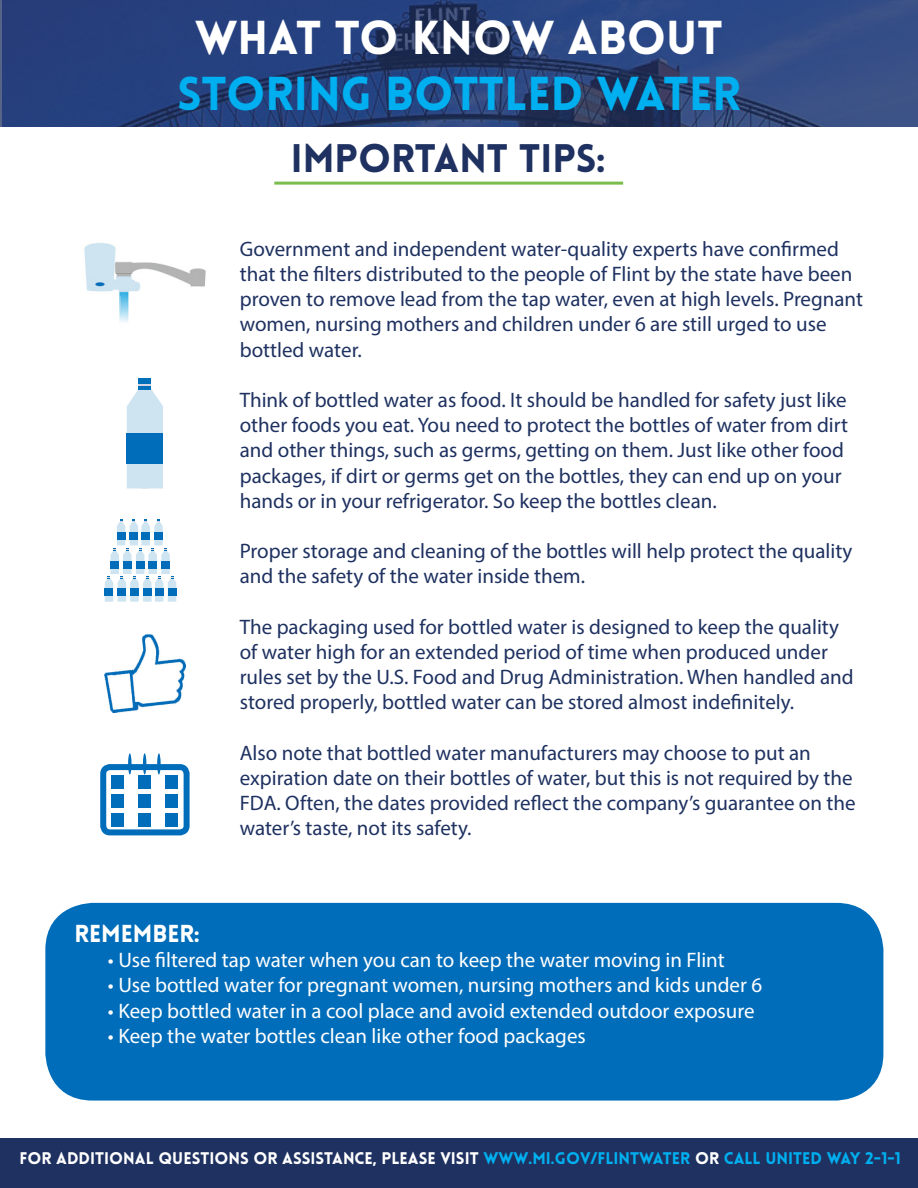
<style>
.page{position:relative;width:918px;height:1188px;background:#fff}
.page>*{position:absolute;margin:0;border:0;box-sizing:border-box;transform-origin:0 0}
.t1{font:900 46.5px "Lovelo";color:#00afef}
.t2{font:900 46.5px "Lovelo";color:#fff}
.t3{font:900 39px "Lovelo";color:#1e3160}
.t4{font:900 24px "Lovelo";color:#fff}
.t5{font:21px/25.2px "Myriad Pro";color:#1e3160}
.t6{font:21px "Myriad Pro";color:#fff}
.t7{font:900 16.5px "Lovelo";color:#fff}
.s1{color:#00afef}
</style>
<div class="page">
<div style="left:45px;top:903px;width:838px;height:198px;background:#006dba;border-radius:47px"></div>
<svg style="left:0;top:0;width:918px;height:126px;background:#294178"></svg>
<div style="left:0;top:1138px;width:918px;height:50px;background:#1e3160"></div>
<hr style="left:274px;top:182px;width:349px;height:3px;background:#79bd4e">
<div style="left:139px;top:378px;width:12px;height:11px;background:#0070bb"></div>
<svg style="left:127px;top:384px;width:36px;height:105px;background:#92c1e1"></svg>
<img style="left:84px;top:242px;width:122px;height:80px">
<img style="left:105px;top:635px;width:80px;height:77px">
<div style="left:100px;top:764px;width:90px;height:71px;border:6px solid #006dba;border-radius:7px"></div>
<svg style="left:128px;top:753px;width:4px;height:22px"></svg>
<hr style="left:143px;top:753px;width:3px;height:22px;background:#006dba;border-radius:50%">
<svg style="left:157px;top:753px;width:4px;height:22px"></svg>
<div style="left:111px;top:775px;width:13px;height:14px;background:#006dba"></div>
<div style="left:138px;top:775px;width:13px;height:14px;background:#006dba"></div>
<div style="left:165px;top:775px;width:13px;height:14px;background:#006dba"></div>
<div style="left:111px;top:794px;width:13px;height:14px;background:#006dba"></div>
<div style="left:138px;top:794px;width:13px;height:14px;background:#006dba"></div>
<div style="left:165px;top:794px;width:13px;height:14px;background:#006dba"></div>
<div style="left:111px;top:814px;width:13px;height:13px;background:#006dba"></div>
<div style="left:138px;top:814px;width:13px;height:13px;background:#006dba"></div>
<div style="left:166px;top:814px;width:12px;height:13px;background:#006dba"></div>
<svg style="left:105px;top:520px;width:71px;height:82px"></svg>
<p class="t2" style="left:195px;top:9px;width:529px">WHAT TO KNOW ABOUT</p>
<p class="t1" style="left:177px;top:65px;width:565px">STORING BOTTLED WATER</p>
<p class="t3" style="left:291px;top:134px;width:316px">IMPORTANT TIPS:</p>
<p class="t5" style="left:240px;top:236px;width:625px">Government and independent water-quality experts have confirmed that the filters distributed to the people of Flint by the state have been proven to remove lead from the tap water, even at high levels. Pregnant women, nursing mothers and children under 6 are still urged to use bottled water.</p>
<p class="t5" style="left:240px;top:387px;width:610px">Think of bottled water as food. It should be handled for safety just like other foods you eat. You need to protect the bottles of water from dirt and other things, such as germs, getting on them. Just like other food packages, if dirt or germs get on the bottles, they can end up on your hands or in your refrigerator. So keep the bottles clean.</p>
<p class="t5" style="left:240px;top:538px;width:614px">Proper storage and cleaning of the bottles will help protect the quality and the safety of the water inside them.</p>
<p class="t5" style="left:240px;top:614px;width:615px">The packaging used for bottled water is designed to keep the quality of water high for an extended period of time when produced under rules set by the U.S. Food and Drug Administration. When handled and stored properly, bottled water can be stored almost indefinitely.</p>
<p class="t5" style="left:240px;top:740px;width:573px">Also note that bottled water manufacturers may choose to put an</p>
<p class="t5" style="left:240px;top:765px;width:617px">expiration date on their bottles of water, but this is not required by the<br>FDA. Often, the dates provided reflect the company’s guarantee on the water’s taste, not its safety.</p>
<p class="t4" style="left:74px;top:919px;width:127px">REMEMBER:</p>
<p class="t6" style="left:108px;top:947px;width:618px">• Use filtered tap water when you can to keep the water moving in Flint</p>
<p class="t6" style="left:108px;top:972px;width:656px">• Use bottled water for pregnant women, nursing mothers and kids under 6</p>
<p class="t6" style="left:108px;top:998px;width:648px">• Keep bottled water in a cool place and avoid extended outdoor exposure</p>
<p class="t6" style="left:108px;top:1023px;width:479px">• Keep the water bottles clean like other food packages</p>
<p class="t7" style="left:20px;top:1148px;width:883px">FOR ADDITIONAL QUESTIONS OR ASSISTANCE, PLEASE VISIT <span class="s1">WWW.MI.GOV/FLINTWATER</span> OR <span class="s1">CALL UNITED WAY 2-1-1</span></p>
</div>
